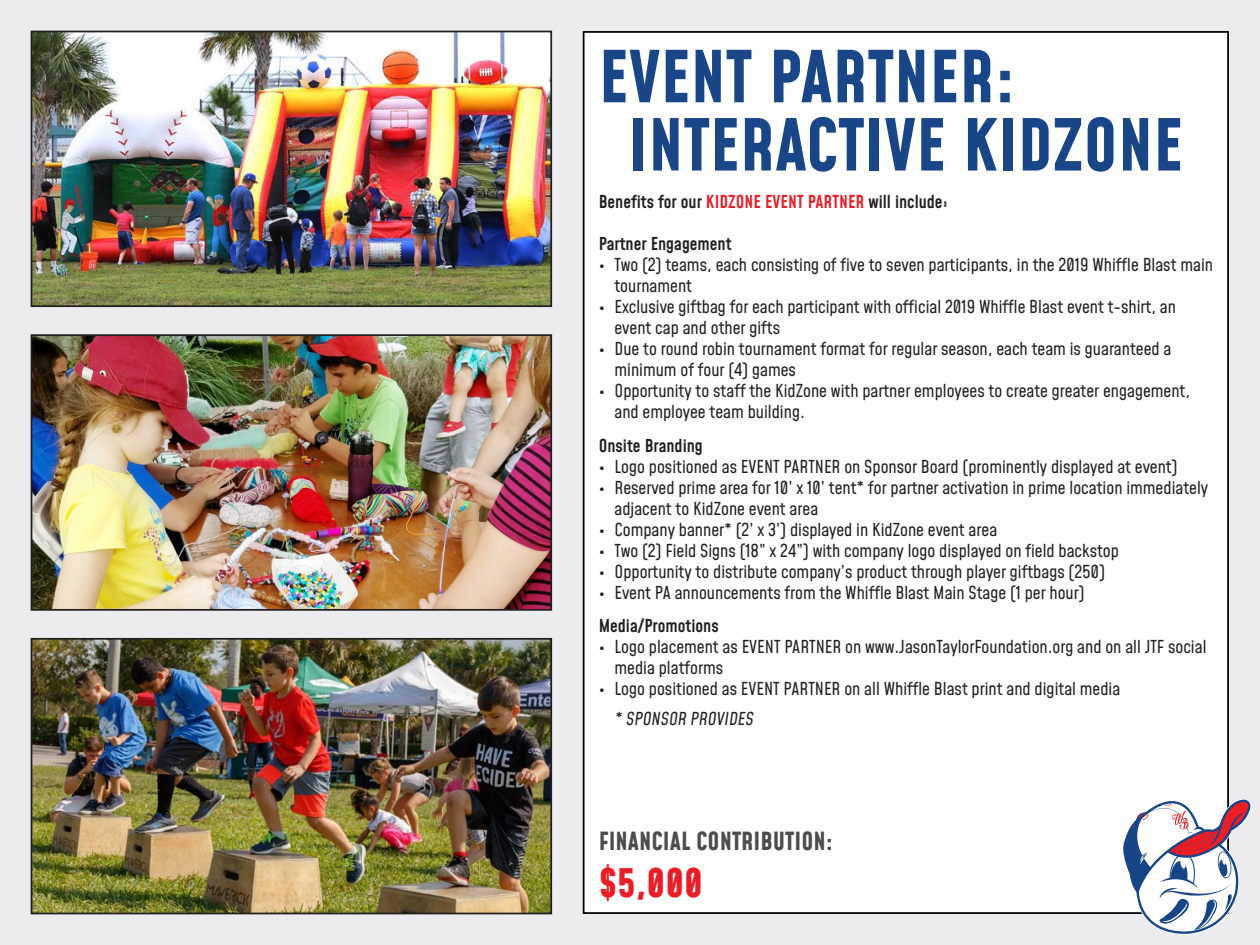
<style>
.page{position:relative;width:1260px;height:945px;background:#ececee}
.page>*{position:absolute;margin:0;border:0;box-sizing:border-box;transform-origin:0 0}
.t1{font:700 70px "Mohave";color:#184688}
.t2{font:700 38.5px "Mohave";color:#ed1c24}
.t3{font:700 24.5px "Mohave";color:#4b4c4d}
.t4{font:17.5px/21px "Mohave";color:#231f20}
.t5{font:500 17.5px "Mohave";color:#231f20}
.t6{font:italic 17.5px "Mohave";color:#231f20}
.s1{color:#ed1c24}
</style>
<div class="page">
<div style="left:583px;top:31px;width:646px;height:883px;background:#fff;border:2px solid #000"></div>
<img style="left:34px;top:34px;width:515px;height:270px">
<div style="left:31px;top:31px;width:521px;height:276px;border:2px solid #231f20"></div>
<img style="left:34px;top:641px;width:515px;height:270px">
<div style="left:31px;top:638px;width:521px;height:276px;border:2px solid #231f20"></div>
<img style="left:34px;top:337px;width:515px;height:271px">
<div style="left:31px;top:334px;width:521px;height:277px;border:2px solid #231f20"></div>
<svg style="left:1113px;top:778px;width:138px;height:157px"></svg>
<p class="t1" style="left:599px;top:33px;width:418px">EVENT PARTNER:</p>
<p class="t1" style="left:629px;top:101px;width:556px">INTERACTIVE KIDZONE</p>
<p class="t5" style="left:599px;top:191px;width:351px">Benefits for our <span class="s1">KIDZONE EVENT PARTNER</span> will include:</p>
<p class="t5" style="left:599px;top:233px;width:134px">Partner Engagement</p>
<p class="t4" style="left:614px;top:256px;width:600px;text-indent:-16px">• Two (2) teams, each consisting of five to seven participants, in the 2019 Whiffle Blast main tournament</p>
<p class="t4" style="left:614px;top:298px;width:563px;text-indent:-16px">• Exclusive giftbag for each participant with official 2019 Whiffle Blast event t-shirt, an event cap and other gifts</p>
<p class="t4" style="left:614px;top:340px;width:559px;text-indent:-16px">• Due to round robin tournament format for regular season, each team is guaranteed a minimum of four (4) games</p>
<p class="t4" style="left:614px;top:382px;width:577px;text-indent:-16px">• Opportunity to staff the KidZone with partner employees to create greater engagement, and employee team building.</p>
<p class="t5" style="left:599px;top:435px;width:106px">Onsite Branding</p>
<p class="t4" style="left:599px;top:457px;width:580px">• Logo positioned as EVENT PARTNER on Sponsor Board (prominently displayed at event)</p>
<p class="t4" style="left:614px;top:478px;width:595px;text-indent:-16px">• Reserved prime area for 10’ x 10’ tent* for partner activation in prime location immediately adjacent to KidZone event area</p>
<p class="t4" style="left:599px;top:520px;width:400px">• Company banner* (2’ x 3’) displayed in KidZone event area</p>
<p class="t4" style="left:599px;top:541px;width:522px">• Two (2) Field Signs (18” x 24”) with company logo displayed on field backstop</p>
<p class="t4" style="left:599px;top:562px;width:508px">• Opportunity to distribute company’s product through player giftbags (250)</p>
<p class="t4" style="left:599px;top:583px;width:487px">• Event PA announcements from the Whiffle Blast Main Stage (1 per hour)</p>
<p class="t5" style="left:599px;top:615px;width:122px">Media/Promotions</p>
<p class="t4" style="left:614px;top:638px;width:594px;text-indent:-16px">• Logo placement as EVENT PARTNER on www.JasonTaylorFoundation.org and on all JTF social media platforms</p>
<p class="t4" style="left:599px;top:680px;width:523px">• Logo positioned as EVENT PARTNER on all Whiffle Blast print and digital media</p>
<p class="t6" style="left:614px;top:707px;width:141px">* SPONSOR PROVIDES</p>
<p class="t3" style="left:599px;top:826px;width:236px">FINANCIAL CONTRIBUTION:</p>
<p class="t2" style="left:599px;top:859px;width:106px">$5,000</p>
</div>
